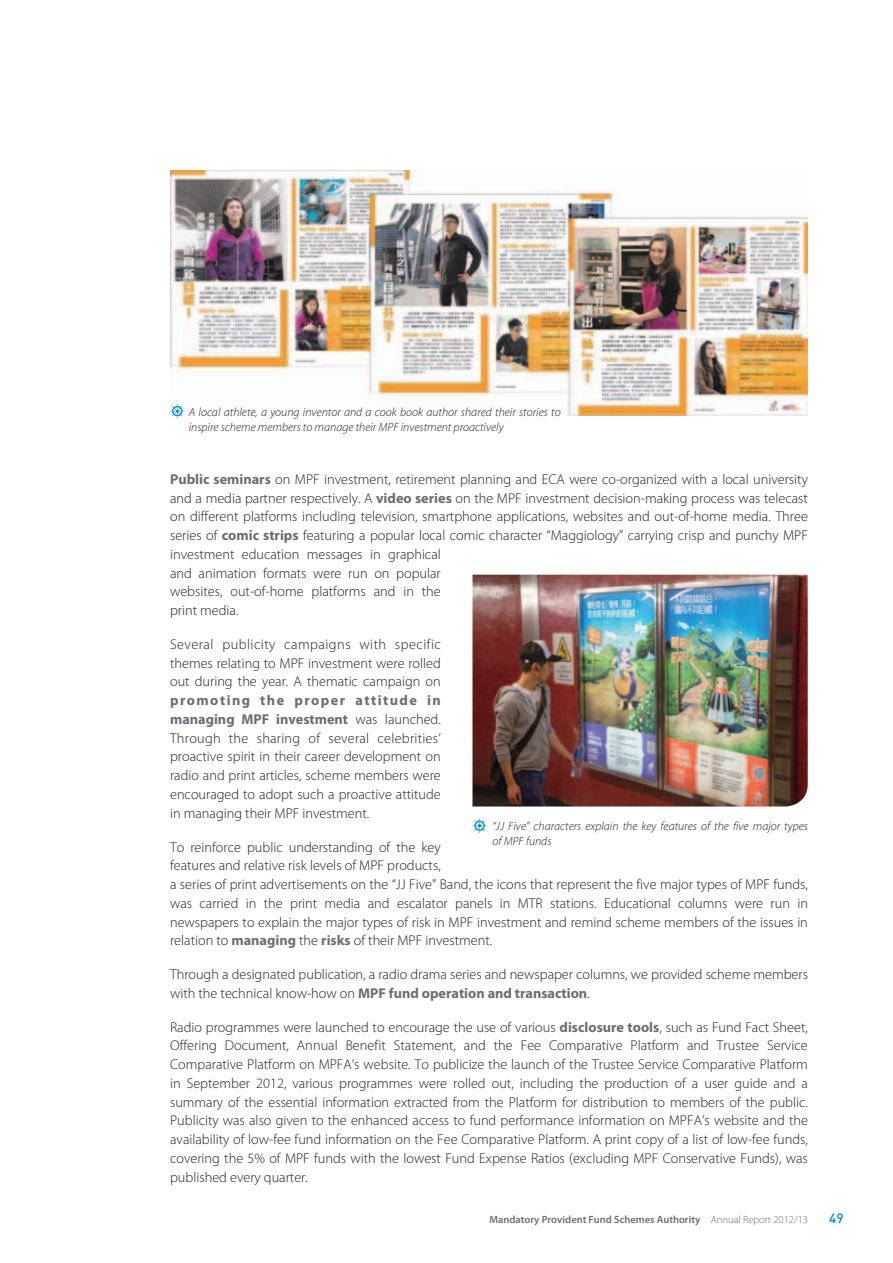
<style>
.page{position:relative;width:893px;height:1263px;background:#fff}
.page>*{position:absolute;margin:0;border:0;box-sizing:border-box;transform-origin:0 0}
.t1{font:300 14.25px/18.8px "Myriad Pro";color:#231f20}
.t2{font:500 13.5px "DIN Pro";color:#008cd0}
.t3{font:italic 300 12px/15px "Myriad Pro";color:#231f20}
.t4{font:600 10.5px "Myriad Pro";color:#6c6d70}
.s1{font-weight:700;color:#6c6d70}
.s2{font-weight:300}
</style>
<div class="page">
<img style="left:170px;top:170px;width:638px;height:245px">
<img style="left:472px;top:575px;width:336px;height:231px">
<svg style="left:170px;top:404px;width:14px;height:14px"></svg>
<svg style="left:472px;top:819px;width:15px;height:14px"></svg>
<p class="t3" style="left:189px;top:405px;width:373px">A local athlete, a young inventor and a cook book author shared their stories to inspire scheme members to manage their MPF investment proactively</p>
<p class="t1" style="left:170px;top:471px;width:639px"><span class="s1">Public seminars</span> on MPF investment, retirement planning and ECA were co-organized with a local university and a media partner respectively. A <span class="s1">video series</span> on the MPF investment decision-making process was telecast on different platforms including television, smartphone applications, websites and out-of-home media. Three series of <span class="s1">comic strips</span> featuring a popular local comic character “Maggiology” carrying crisp and punchy MPF investment education messages in graphical<br>and animation formats were run on popular<br>websites, out-of-home platforms and in the<br>print media.</p>
<p class="t1" style="left:170px;top:636px;width:272px;text-align:justify">Several publicity campaigns with specific themes relating to MPF investment were rolled out during the year. A thematic campaign on</p>
<p class="t1" style="left:170px;top:692px;width:272px;text-align:justify"><span class="s1">promoting the proper attitude in managing MPF investment</span> was launched.<br>Through the sharing of several celebrities’ proactive spirit in their career development on radio and print articles, scheme members were encouraged to adopt such a proactive attitude in managing their MPF investment.</p>
<p class="t1" style="left:170px;top:839px;width:639px">To reinforce public understanding of the key<br>features and relative risk levels of MPF products,<br>a series of print advertisements on the “JJ Five” Band, the icons that represent the five major types of MPF funds, was carried in the print media and escalator panels in MTR stations. Educational columns were run in newspapers to explain the major types of risk in MPF investment and remind scheme members of the issues in relation to <span class="s1">managing</span> the <span class="s1">risks</span> of their MPF investment.</p>
<p class="t1" style="left:170px;top:966px;width:639px">Through a designated publication, a radio drama series and newspaper columns, we provided scheme members with the technical know-how on <span class="s1">MPF fund operation and transaction</span>.</p>
<p class="t1" style="left:170px;top:1019px;width:639px;text-align:justify">Radio programmes were launched to encourage the use of various <span class="s1">disclosure tools</span>, such as Fund Fact Sheet, Offering Document, Annual Benefit Statement, and the Fee Comparative Platform and Trustee Service Comparative Platform on MPFA’s website. To publicize the launch of the Trustee Service Comparative Platform in September 2012, various programmes were rolled out, including the production of a user guide and a summary of the essential information extracted from the Platform for distribution to members of the public.<br>Publicity was also given to the enhanced access to fund performance information on MPFA’s website and the availability of low-fee fund information on the Fee Comparative Platform. A print copy of a list of low-fee funds, covering the 5% of MPF funds with the lowest Fund Expense Ratios (excluding MPF Conservative Funds), was published every quarter.</p>
<p class="t3" style="left:493px;top:820px;width:317px">“JJ Five” characters explain the key features of the five major types of MPF funds</p>
<p class="t4" style="left:489px;top:1215px;width:320px">Mandatory Provident Fund Schemes Authority <span class="s2">Annual Report 2012/13</span></p>
<p class="t2" style="left:829px;top:1213px;width:16px">49</p>
</div>
